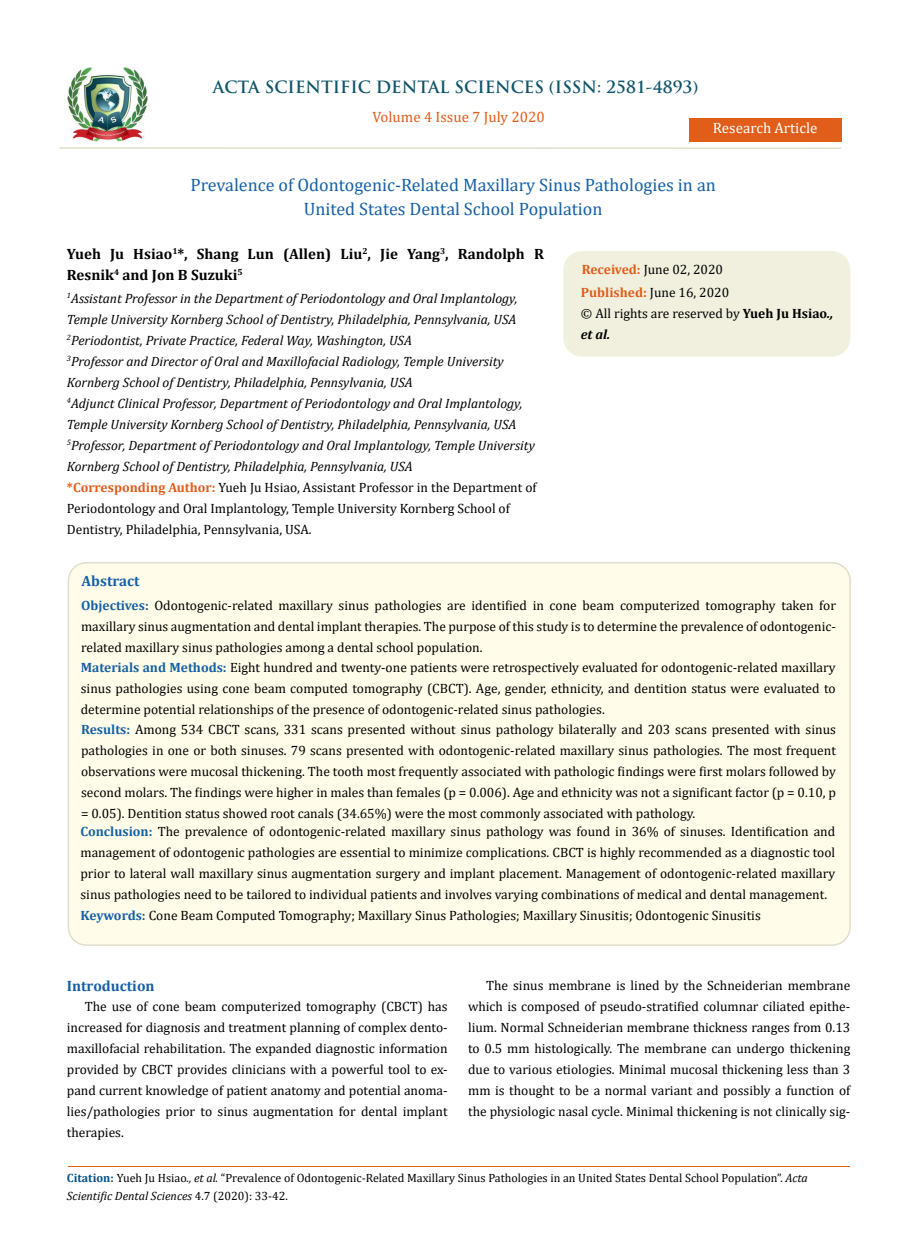
<style>
.page{position:relative;width:917px;height:1260px;background:#fff}
.page>*{position:absolute;margin:0;border:0;box-sizing:border-box;transform-origin:0 0}
.t1{font:18px/24px "Cambria";color:#1560a6;text-align:center}
.t2{font:700 16.5px "Trajan Pro";color:#0e546a}
.t3{font:700 15px/21px "Cambria";color:#000}
.t4{font:15px "Cambria";color:#e05d1a}
.t5{font:700 15px "Cambria";color:#1560a6}
.t6{font:15px "Cambria";color:#fff}
.t7{font:13.5px/21px "Cambria";color:#000;text-align:justify}
.t8{font:italic 13.5px/21px "Cambria";color:#000}
.t9{font:12px/18px "Cambria";color:#000}
.s1{font-weight:700;color:#e05d1a}
.s2{font-weight:700}
.s3{font-weight:700;font-style:italic}
.s4{font-weight:700;color:#1560a6}
.s5{font-weight:700;color:#035089}
.s6{font-style:italic}
</style>
<div class="page">
<img style="left:68px;top:67px;width:80px;height:74px">
<div style="left:689px;top:118px;width:152px;height:24px;background:#e05d1a"></div>
<div style="left:564px;top:252px;width:285px;height:104px;background:#f1f0de;border-radius:18px"></div>
<div style="left:563px;top:251px;width:287px;height:106px;border:2px solid #f1f0de;border-radius:18px"></div>
<div style="left:68px;top:563px;width:782px;height:382px;background:#fffde9;border-radius:18px"></div>
<div style="left:68px;top:562px;width:782px;height:384px;border:2px solid #e0dfcd;border-radius:18px"></div>
<hr style="left:59px;top:147px;width:782px;height:2px;background:#e0dfcd">
<hr style="left:68px;top:1166px;width:781px;height:1px;background:#e05d1a">
<p class="t2" style="left:213px;top:76px;width:487px">ACTA SCIENTIFIC DENTAL SCIENCES (ISSN: 2581-4893)</p>
<p class="t4" style="left:372px;top:108px;width:174px">Volume 4 Issue 7 July 2020</p>
<p class="t6" style="left:713px;top:119px;width:106px">Research Article</p>
<h1 class="t1" style="left:190px;top:173px;width:526px">Prevalence of Odontogenic-Related Maxillary Sinus Pathologies in an<br>United States Dental School Population</h1>
<p class="t3" style="left:67px;top:243px;width:478px">Yueh Ju Hsiao<sup>1</sup>*, Shang Lun (Allen) Liu<sup>2</sup>, Jie Yang<sup>3</sup>, Randolph R<br>Resnik<sup>4</sup> and Jon B Suzuki<sup>5</sup></p>
<p class="t8" style="left:67px;top:287px;width:469px"><sup>1</sup>Assistant Professor in the Department of Periodontology and Oral Implantology, Temple University Kornberg School of Dentistry, Philadelphia, Pennsylvania, USA <sup>2</sup>Periodontist, Private Practice, Federal Way, Washington, USA<br><sup>3</sup>Professor and Director of Oral and Maxillofacial Radiology, Temple University Kornberg School of Dentistry, Philadelphia, Pennsylvania, USA<br><sup>4</sup>Adjunct Clinical Professor, Department of Periodontology and Oral Implantology, Temple University Kornberg School of Dentistry, Philadelphia, Pennsylvania, USA <sup>5</sup>Professor, Department of Periodontology and Oral Implantology, Temple University Kornberg School of Dentistry, Philadelphia, Pennsylvania, USA</p>
<p class="t7" style="left:581px;top:258px;width:150px;line-height:23px"><span class="s1">Received:</span> June 02, 2020<br><span class="s1">Published:</span> June 16, 2020</p>
<p class="t7" style="left:581px;top:303px;width:254px">© All rights are reserved by <span class="s2">Yueh Ju Hsiao</span><span class="s3">., et al.</span></p>
<p class="t7" style="left:67px;top:477px;width:471px;text-align:left"><span class="s1">*Corresponding Author:</span> Yueh Ju Hsiao, Assistant Professor in the Department of<br>Periodontology and Oral Implantology, Temple University Kornberg School of<br>Dentistry, Philadelphia, Pennsylvania, USA.</p>
<p class="t5" style="left:82px;top:570px;width:60px">Abstract</p>
<p class="t7" style="left:78px;top:588px;width:478px">Science, Faculty of Dental Sciences, University of Peradeniya, Peradeniya, Sri Lanka.</p>
<p class="t7" style="left:81px;top:595px;width:756px"><span class="s4">Objectives:</span> Odontogenic-related maxillary sinus pathologies are identified in cone beam computerized tomography taken for maxillary sinus augmentation and dental implant therapies. The purpose of this study is to determine the prevalence of odontogenic&shy;related maxillary sinus pathologies among a dental school population.</p>
<p class="t7" style="left:81px;top:657px;width:756px"><span class="s4">Materials and Methods:</span> Eight hundred and twenty-one patients were retrospectively evaluated for odontogenic-related maxillary sinus pathologies using cone beam computed tomography (CBCT). Age, gender, ethnicity, and dentition status were evaluated to determine potential relationships of the presence of odontogenic-related sinus pathologies.</p>
<p class="t7" style="left:81px;top:719px;width:756px"><span class="s4">Results:</span> Among 534 CBCT scans, 331 scans presented without sinus pathology bilaterally and 203 scans presented with sinus pathologies in one or both sinuses. 79 scans presented with odontogenic-related maxillary sinus pathologies. The most frequent observations were mucosal thickening. The tooth most frequently associated with pathologic findings were first molars followed by second molars. The findings were higher in males than females (p = 0.006). Age and ethnicity was not a significant factor (p = 0.10, p = 0.05). Dentition status showed root canals (34.65%) were the most commonly associated with pathology.</p>
<p class="t7" style="left:80px;top:820px;width:756px"><span class="s4">Conclusion:</span> The prevalence of odontogenic-related maxillary sinus pathology was found in 36% of sinuses. Identification and management of odontogenic pathologies are essential to minimize complications. CBCT is highly recommended as a diagnostic tool prior to lateral wall maxillary sinus augmentation surgery and implant placement. Management of odontogenic-related maxillary sinus pathologies need to be tailored to individual patients and involves varying combinations of medical and dental management.</p>
<p class="t7" style="left:80px;top:905px;width:682px"><span class="s4">Keywords:</span> Cone Beam Computed Tomography; Maxillary Sinus Pathologies; Maxillary Sinusitis; Odontogenic Sinusitis</p>
<p class="t5" style="left:67px;top:975px;width:89px">Introduction</p>
<p class="t7" style="left:67px;top:996px;width:382px;text-indent:18px">The use of cone beam computerized tomography (CBCT) has increased for diagnosis and treatment planning of complex dento&shy;maxillofacial rehabilitation. The expanded diagnostic information provided by CBCT provides clinicians with a powerful tool to ex&shy;pand current knowledge of patient anatomy and potential anoma&shy;lies/pathologies prior to sinus augmentation for dental implant therapies.</p>
<p class="t7" style="left:468px;top:975px;width:384px;text-indent:18px">The sinus membrane is lined by the Schneiderian membrane which is composed of pseudo-stratified columnar ciliated epithe&shy;lium. Normal Schneiderian membrane thickness ranges from 0.13 to 0.5 mm histologically. The membrane can undergo thickening due to various etiologies. Minimal mucosal thickening less than 3 mm is thought to be a normal variant and possibly a function of the physiologic nasal cycle. Minimal thickening is not clinically sig-</p>
<p class="t9" style="left:67px;top:1169px;width:742px"><span class="s5">Citation:</span> Yueh Ju Hsiao<span class="s6">., et al.</span> “Prevalence of Odontogenic-Related Maxillary Sinus Pathologies in an United States Dental School Population”. <span class="s6">Acta<br>Scientific Dental Sciences</span> 4.7 (2020): 33-42.</p>
</div>
